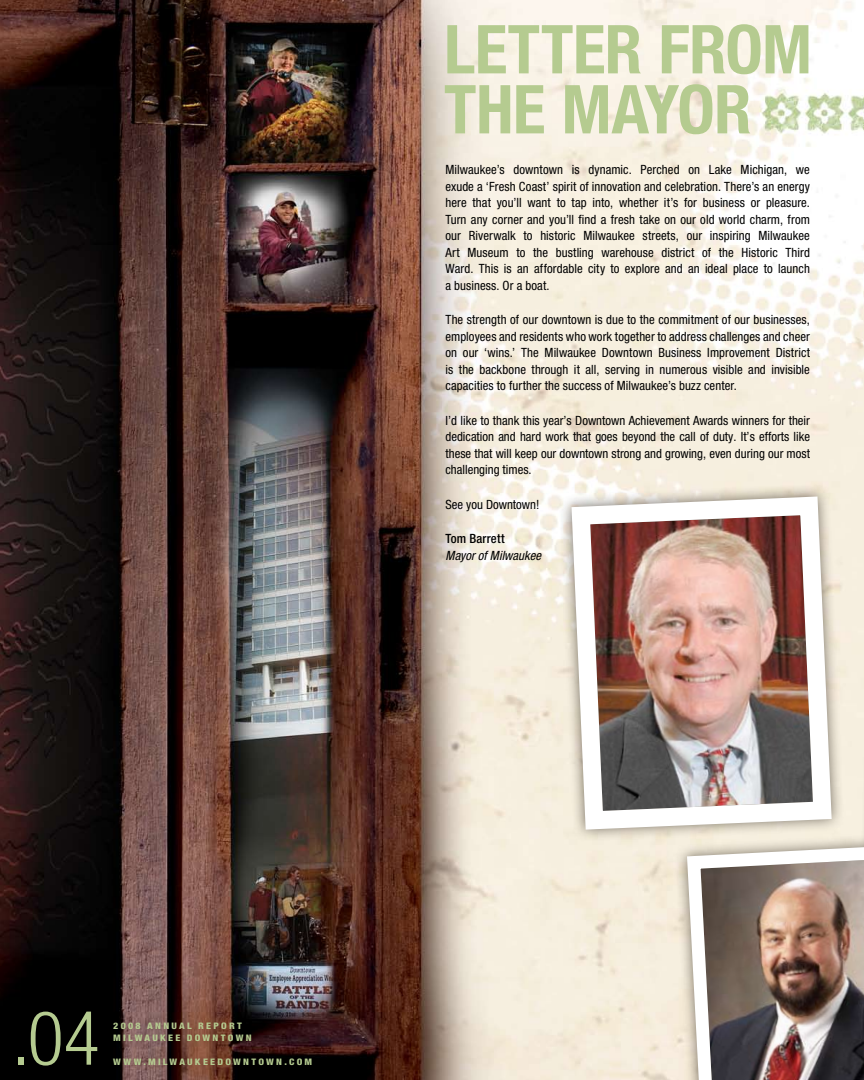
<style>
.page{position:relative;width:864px;height:1080px;background:#fff}
.page>*{position:absolute;margin:0;border:0;box-sizing:border-box;transform-origin:0 0}
.t1{font:300 condensed 75px "Helvetica Neue";color:#b5cb90}
.t2{font:700 condensed 67.5px/60px "Helvetica Neue";letter-spacing:-.01em;color:#b5cb90}
.t3{font:condensed 12.75px/16.5px "Helvetica Neue";letter-spacing:.005em;color:#000;text-align:justify}
.t4{font:italic condensed 12.75px "Helvetica Neue";color:#000}
.t5{font:500 condensed 12.75px "Helvetica Neue";letter-spacing:.015em;color:#000}
.t6{font:800 condensed 9px/12px "Helvetica Neue";letter-spacing:.225em;color:#b5cb90;scale:1.1 1}
</style>
<div class="page">
<img style="left:0;top:0;width:864px;height:1080px">
<div style="left:855px;top:721px;width:9px;height:286px;background:#f6efdf"></div>
<div style="left:673px;top:833px;width:191px;height:247px;background:#f6ecdb"></div>
<img style="left:680px;top:839px;width:184px;height:241px">
<div style="left:558px;top:483px;width:286px;height:359px;background:#4a4237;opacity:.75"></div>
<img style="left:562px;top:487px;width:279px;height:352px">
<h2 class="t2" style="left:444px;top:19px;width:370px">LETTER FROM<br>THE MAYOR</h2>
<p class="t3" style="left:446px;top:161px;width:366px">Milwaukee’s downtown is dynamic. Perched on Lake Michigan, we exude a ‘Fresh Coast’ spirit of innovation and celebration. There’s an energy here that you’ll want to tap into, whether it’s for business or pleasure.<br>Turn any corner and you’ll find a fresh take on our old world charm, from our Riverwalk to historic Milwaukee streets, our inspiring Milwaukee Art Museum to the bustling warehouse district of the Historic Third Ward. This is an affordable city to explore and an ideal place to launch a business. Or a boat.</p>
<p class="t3" style="left:446px;top:311px;width:366px">The strength of our downtown is due to the commitment of our businesses, employees and residents who work together to address challenges and cheer on our ‘wins.’ The Milwaukee Downtown Business Improvement District is the backbone through it all, serving in numerous visible and invisible capacities to further the success of Milwaukee’s buzz center.</p>
<p class="t3" style="left:446px;top:412px;width:366px">I’d like to thank this year’s Downtown Achievement Awards winners for their dedication and hard work that goes beyond the call of duty. It’s efforts like these that will keep our downtown strong and growing, even during our most challenging times.</p>
<p class="t3" style="left:446px;top:496px;width:95px">See you Downtown!</p>
<p class="t5" style="left:446px;top:531px;width:61px">Tom Barrett</p>
<p class="t4" style="left:446px;top:548px;width:97px">Mayor of Milwaukee</p>
<h1 class="t1" style="left:12px;top:995px;width:89px">.04</h1>
<p class="t6" style="left:113px;top:1020px;width:127px">2008 ANNUAL REPOR T<br>MILWAUKEE DOWNTOWN</p>
<p class="t6" style="left:113px;top:1056px;width:181px">WWW.MILWAUKEEDOWNTOWN.COM</p>
</div>
